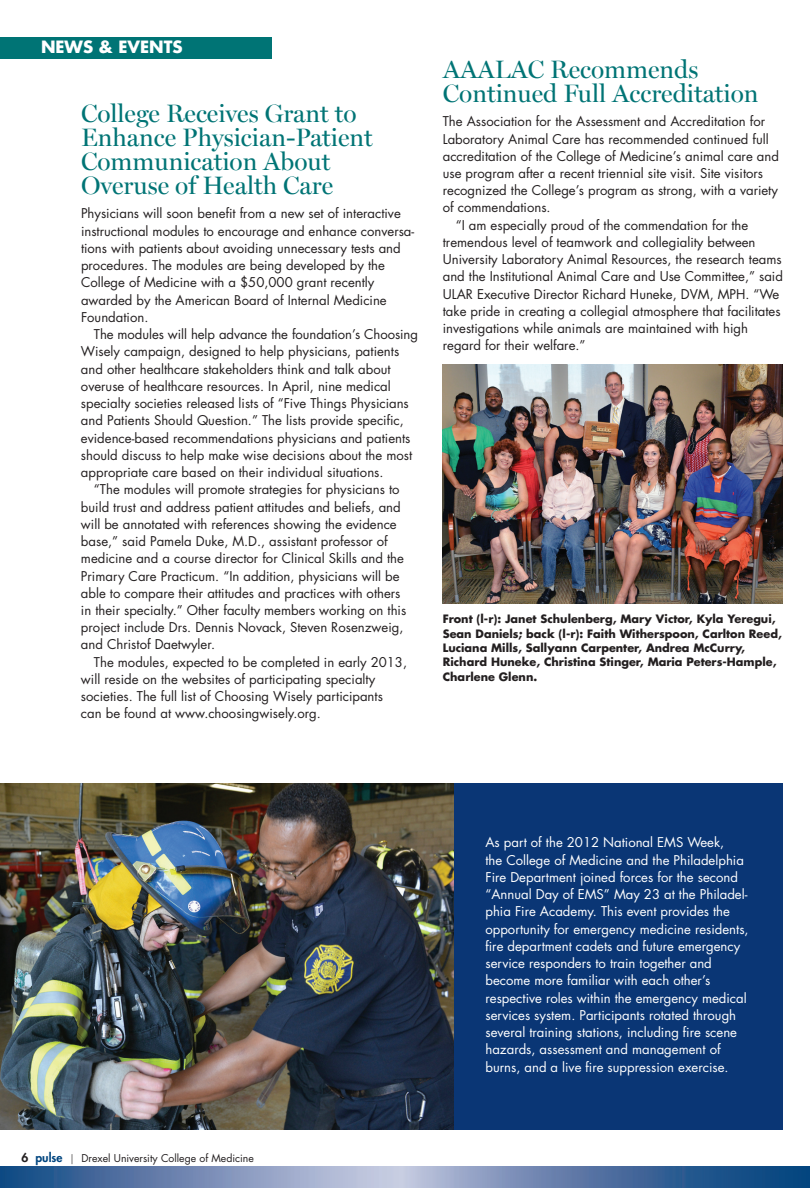
<style>
.page{position:relative;width:810px;height:1188px;background:#fff}
.page>*{position:absolute;margin:0;border:0;box-sizing:border-box;transform-origin:0 0}
.t1{font:25.2px/24px "Miller Display";color:#007475}
.t2{font:700 16.5px "Futura";color:#fff}
.t3{font:13.2px/17.2px "Futura";color:#231f20}
.t4{font:13.2px/17.2px "Futura";color:#fff}
.t5{font:700 11.25px/14.2px "Futura";color:#231f20}
.t6{font:10.5px "Futura";color:#231f20}
.s1{font-weight:800;font-size:12px}
.s2{font-weight:800;font-size:12px;color:#01457f}
.s3{font-family:"Miller Text"}
</style>
<div class="page">
<img style="left:0;top:1166px;width:810px;height:22px">
<div style="left:0;top:37px;width:272px;height:22px;background:#007475"></div>
<img style="left:443px;top:364px;width:340px;height:240px">
<div style="left:0;top:783px;width:783px;height:346px;background:#0a3675"></div>
<img style="left:0;top:783px;width:453px;height:346px">
<p class="t2" style="left:41px;top:36px;width:120px">News &amp; Events</p>
<h1 class="t1" style="left:81px;top:101px;width:293px">College Receives Grant to<br>Enhance Physician-Patient<br>Communication About<br>Overuse of Health Care</h1>
<p class="t3" style="left:81px;top:205px;width:335px">Physicians will soon benefit from a new set of interactive instructional modules to encourage and enhance conversa&shy;tions with patients about avoiding unnecessary tests and procedures. The modules are being developed by the College of Medicine with a $50,000 grant recently awarded by the American Board of Internal Medicine Foundation.</p>
<p class="t3" style="left:81px;top:326px;width:339px;text-indent:13px">The modules will help advance the foundation’s Choosing Wisely campaign, designed to help physicians, patients and other healthcare stakeholders think and talk about overuse of healthcare resources. In April, nine medical specialty societies released lists of “Five Things Physicians and Patients Should Question.” The lists provide specific, evidence-based recommendations physicians and patients should discuss to help make wise decisions about the most appropriate care based on their individual situations.</p>
<p class="t3" style="left:81px;top:481px;width:327px;text-indent:13px">“The modules will promote strategies for physicians to build trust and address patient attitudes and beliefs, and will be annotated with references showing the evidence base,” said Pamela Duke, M.D., assistant professor of medicine and a course director for Clinical Skills and the Primary Care Practicum. “In addition, physicians will be able to compare their attitudes and practices with others in their specialty.” Other faculty members working on this project include Drs. Dennis Novack, Steven Rosenzweig, and Christof Daetwyler.</p>
<p class="t3" style="left:81px;top:653px;width:328px;text-indent:13px">The modules, expected to be completed in early 2013, will reside on the websites of participating specialty societies. The full list of Choosing Wisely participants<br>can be found at www.choosingwisely.org.</p>
<h1 class="t1" style="left:443px;top:57px;width:317px">AAALAC Recommends<br>Continued Full Accreditation</h1>
<p class="t3" style="left:443px;top:113px;width:324px">The Association for the Assessment and Accreditation for</p>
<p class="t3" style="left:443px;top:130px;width:327px">Laboratory Animal Care has recommended continued full</p>
<p class="t3" style="left:443px;top:147px;width:338px">accreditation of the College of Medicine’s animal care and</p>
<p class="t3" style="left:443px;top:165px;width:322px">use program after a recent triennial site visit. Site visitors</p>
<p class="t3" style="left:443px;top:182px;width:337px">recognized the College’s program as strong, with a variety</p>
<p class="t3" style="left:443px;top:199px;width:109px">of commendations.</p>
<p class="t3" style="left:456px;top:216px;width:294px">“I am especially proud of the commendation for the</p>
<p class="t3" style="left:443px;top:234px;width:314px">tremendous level of teamwork and collegiality between</p>
<p class="t3" style="left:443px;top:251px;width:340px">University Laboratory Animal Resources, the research teams</p>
<p class="t3" style="left:443px;top:268px;width:342px">and the Institutional Animal Care and Use Committee,” said</p>
<p class="t3" style="left:443px;top:285px;width:338px">ULAR Executive Director Richard Huneke, DVM, MPH. “We</p>
<p class="t3" style="left:443px;top:303px;width:339px">take pride in creating a collegial atmosphere that facilitates</p>
<p class="t3" style="left:443px;top:320px;width:307px">investigations while animals are maintained with high</p>
<p class="t3" style="left:443px;top:337px;width:144px">regard for their welfare.”</p>
<p class="t5" style="left:443px;top:612px;width:341px">Front (l-r): Janet Schulenberg, Mary Victor, Kyla Yeregui, Sean Daniels; back (l-r): Faith Witherspoon, Carlton Reed, Luciana Mills, Sallyann Carpenter, Andrea McCurry, Richard Huneke, Christina Stinger, Maria Peters-Hample, Charlene Glenn.</p>
<p class="t6" style="left:22px;top:1151px;width:234px"><span class="s1">6</span> <span class="s2">pulse</span> <span class="s3">|</span> Drexel University College of Medicine</p>
<p class="t4" style="left:485px;top:834px;width:265px">As part of the 2012 National EMS Week,<br>the College of Medicine and the Philadelphia Fire Department joined forces for the second “Annual Day of EMS” May 23 at the Philadel&shy;phia Fire Academy. This event provides the opportunity for emergency medicine residents, fire department cadets and future emergency service responders to train together and become more familiar with each other’s respective roles within the emergency medical services system. Participants rotated through several training stations, including fire scene hazards, assessment and management of burns, and a live fire suppression exercise.</p>
</div>
